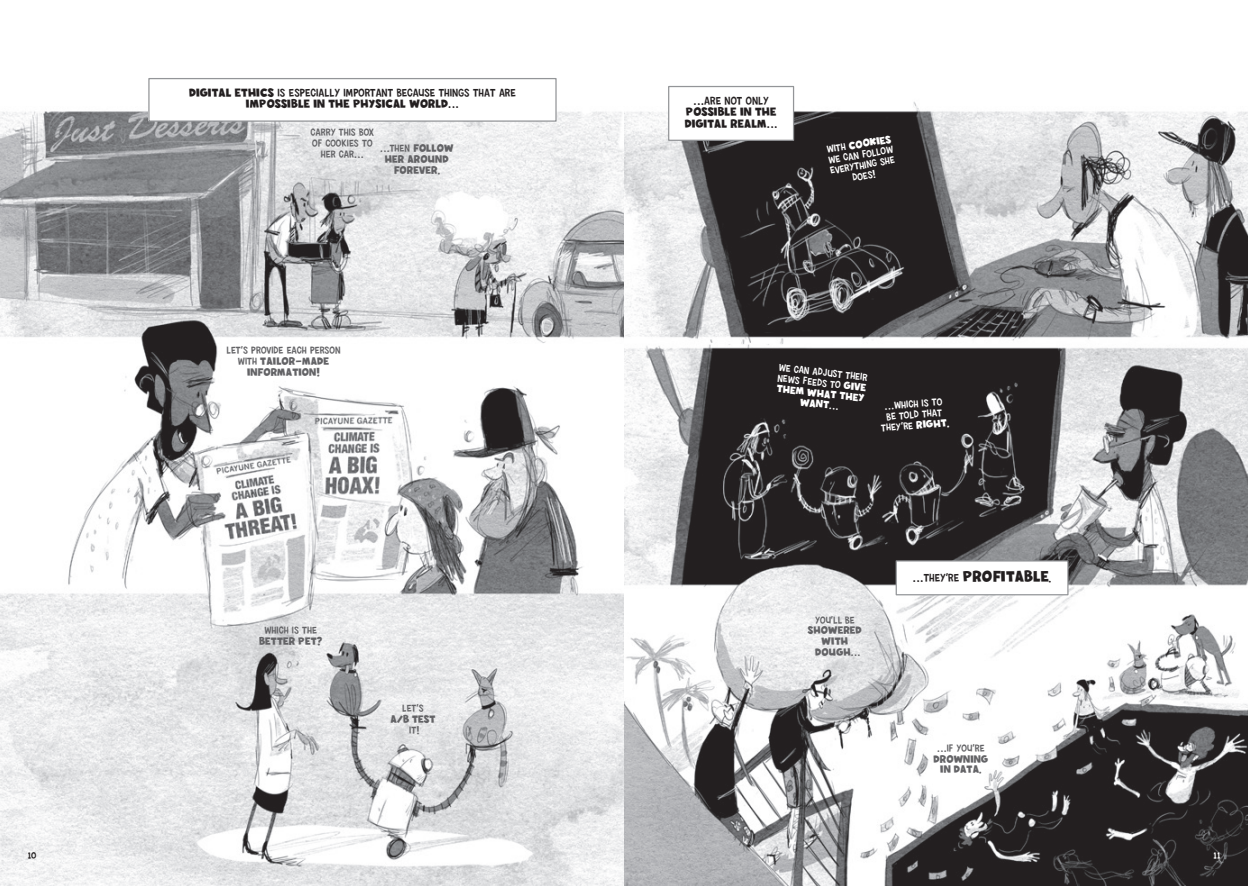
<style>
.page{position:relative;width:1248px;height:886px;background:#fff}
.page>*{position:absolute;margin:0;border:0;box-sizing:border-box;transform-origin:0 0}
.narrator{font:700 16.25px "Calculus";color:#231f20}
.narrator-2{font:500 12.5px/11.2px "Calculus";color:#231f20;text-align:center}
.narrator-3{font:700 12.5px/11.2px "Calculus";color:#231f20;text-align:center}
.speech{font:500 11.25px/10.6px "Calculus";color:#fff;text-align:center}
.speech-2{font:500 11.25px/10.6px "Calculus";color:#636366;text-align:center}
.speech-3{font:700 11.25px/10.6px "Calculus";color:#636366;text-align:center}
.t1{font:500 10px "Calculus";color:#231f20}
.t2{font:500 10px "Calculus";color:#fff}
.s1{font-weight:700}
.s2{font-weight:500}
.s3{font-weight:500;font-size:12.5px}
</style>
<div class="page">
<img style="left:0;top:78px;width:1247px;height:808px">
<div style="left:149px;top:79px;width:407px;height:42px;background:#fff"></div>
<div style="left:148px;top:78px;width:408px;height:44px;border:1px solid #939598"></div>
<div style="left:896px;top:561px;width:171px;height:34px;background:#fff"></div>
<div style="left:895px;top:560px;width:173px;height:35px;border:1px solid #939598"></div>
<div style="left:668px;top:87px;width:125px;height:53px;background:#fff"></div>
<div style="left:668px;top:86px;width:126px;height:55px;border:1px solid #939598"></div>
<p class="narrator-2" style="left:189px;top:87px;width:328px"><span class="s1">DIGITAL ETHICS</span> IS ESPECIALLY IMPORTANT BECAUSE THINGS THAT ARE<br><span class="s1">IMPOSSIBLE IN THE PHYSICAL WORLD</span>…</p>
<p class="speech-2" style="left:310px;top:127px;width:65px">CARRY THIS BOX<br>OF COOKIES TO<br>HER CAR…</p>
<p class="speech-3" style="left:380px;top:143px;width:75px"><span class="s2">…THEN</span> FOLLOW<br>HER AROUND<br>FOREVER.</p>
<p class="speech-2" style="left:226px;top:345px;width:115px">LET’S PROVIDE EACH PERSON<br>WITH <span class="s1">TAILOR-MADE<br>INFORMATION!</span></p>
<p class="speech-2" style="left:259px;top:625px;width:65px">WHICH IS THE<br><span class="s1">BETTER PET?</span></p>
<p class="speech-2" style="left:390px;top:703px;width:47px">LET’S<br><span class="s1">A/B TEST<br></span>IT!</p>
<p class="narrator-3" style="left:684px;top:95px;width:94px"><span class="s2">…ARE NOT ONLY<br></span>POSSIBLE IN THE<br>DIGITAL REALM<span class="s2">…</span></p>
<p class="speech" style="left:825px;top:144px;width:67px;rotate:-9deg">WITH <span class="s1">COOKIES<br></span>WE CAN FOLLOW<br>EVERYTHING SHE<br>DOES!</p>
<p class="speech" style="left:779px;top:362px;width:91px;rotate:6deg">WE CAN ADJUST THEIR<br>NEWS FEEDS TO <span class="s1">GIVE<br>THEM WHAT THEY<br>WANT</span>…</p>
<p class="speech" style="left:879px;top:401px;width:69px;rotate:-4deg">…WHICH IS TO<br>BE TOLD THAT<br>THEY’RE <span class="s1">RIGHT.</span></p>
<p class="speech-3" style="left:807px;top:615px;width:56px"><span class="s2">YOU’LL BE<br></span>SHOWERED<br>WITH<br>DOUGH<span class="s2">…</span></p>
<p class="narrator" style="left:912px;top:567px;width:140px"><span class="s3">…THEY’RE</span> PROFITABLE<span class="s3">.</span></p>
<p class="speech-3" style="left:933px;top:743px;width:56px"><span class="s2">…IF YOU’RE<br></span>DROWNING<br>IN DATA.</p>
<p class="t1" style="left:27px;top:849px;width:10px">10</p>
<p class="t2" style="left:1212px;top:849px;width:9px">11</p>
</div>
